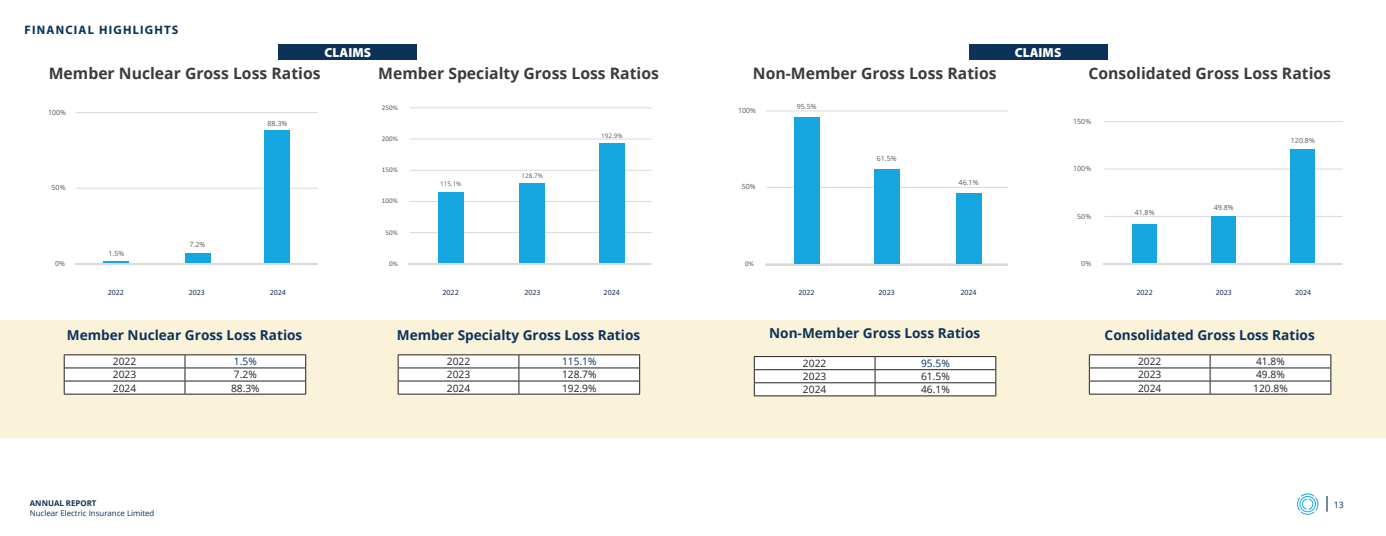
<style>
.page{position:relative;width:1386px;height:536px;background:#fff}
.page>*{position:absolute;margin:0;border:0;box-sizing:border-box;transform-origin:0 0}
.t1{font:700 15.75px "Open Sans";color:#3a3b3a}
.t2{font:700 13.65px "Open Sans";color:#0d3259}
.t3{font:900 13.12px "Myriad Pro";color:#fff}
.t4{font:700 12.25px "Myriad Pro";letter-spacing:.1em;color:#0d3259}
.t5{font:10.24px "Open Sans";color:#231f20}
.t6{font:10.24px "Open Sans";color:#0d3259}
.t7{font:8.75px "Open Sans";color:#0d3259}
.t8{font:7.88px "Myriad Pro";color:#1b315d}
.t9{font:7.88px "Open Sans";color:#0d3259}
.t10{font:700 7.88px "Open Sans";color:#0d3259}
.t11{font:7.09px "Open Sans";color:#595a59}
.t12{font:7.09px "Calibri";color:#595a59}
.t13{font:6.3px "Open Sans";color:#595a59}
.s1{font-size:15.75px}
</style>
<div class="page">
<svg style="left:1297px;top:493px;width:21px;height:21px"></svg>
<div style="left:0;top:320px;width:1386px;height:117px;background:#fbf2da"></div>
<div style="left:279px;top:44px;width:138px;height:15px;background:#0d3259"></div>
<div style="left:969px;top:44px;width:138px;height:15px;background:#0d3259"></div>
<hr style="left:1089px;top:354px;width:121px;height:1px;background:#231f20">
<hr style="left:1210px;top:354px;width:121px;height:1px;background:#231f20">
<svg style="left:1089px;top:355px;width:243px;height:39px"></svg>
<hr style="left:1089px;top:393px;width:121px;height:1px;background:#231f20">
<hr style="left:1210px;top:393px;width:121px;height:1px;background:#231f20">
<svg style="left:754px;top:356px;width:243px;height:40px"></svg>
<hr style="left:754px;top:395px;width:121px;height:1px;background:#231f20">
<hr style="left:875px;top:395px;width:121px;height:1px;background:#231f20">
<hr style="left:398px;top:354px;width:121px;height:1px;background:#231f20">
<hr style="left:519px;top:354px;width:121px;height:1px;background:#231f20">
<svg style="left:398px;top:355px;width:242px;height:38px"></svg>
<hr style="left:398px;top:393px;width:121px;height:1px;background:#231f20">
<hr style="left:519px;top:393px;width:121px;height:1px;background:#231f20">
<hr style="left:64px;top:354px;width:121px;height:1px;background:#231f20">
<hr style="left:185px;top:354px;width:121px;height:1px;background:#231f20">
<svg style="left:64px;top:355px;width:242px;height:38px"></svg>
<hr style="left:64px;top:393px;width:121px;height:1px;background:#231f20">
<hr style="left:185px;top:393px;width:121px;height:1px;background:#231f20">
<hr style="left:76px;top:188px;width:242px;height:1px;background:#d8d9d8">
<hr style="left:76px;top:112px;width:242px;height:1px;background:#d8d9d8">
<hr style="left:104px;top:261px;width:25px;height:3px;background:#16a6df">
<div style="left:185px;top:253px;width:25px;height:11px;background:#16a6df"></div>
<div style="left:265px;top:130px;width:25px;height:134px;background:#16a6df"></div>
<hr style="left:410px;top:263px;width:242px;height:1px;background:#d8d9d8">
<hr style="left:410px;top:232px;width:242px;height:1px;background:#d8d9d8">
<hr style="left:410px;top:201px;width:242px;height:1px;background:#d8d9d8">
<hr style="left:410px;top:170px;width:242px;height:1px;background:#d8d9d8">
<hr style="left:410px;top:139px;width:242px;height:1px;background:#d8d9d8">
<hr style="left:410px;top:107px;width:242px;height:1px;background:#d8d9d8">
<div style="left:438px;top:192px;width:26px;height:72px;background:#16a6df"></div>
<div style="left:520px;top:183px;width:25px;height:81px;background:#16a6df"></div>
<div style="left:599px;top:143px;width:26px;height:121px;background:#16a6df"></div>
<hr style="left:766px;top:263px;width:242px;height:1px;background:#d8d9d8">
<hr style="left:766px;top:187px;width:242px;height:1px;background:#d8d9d8">
<hr style="left:766px;top:111px;width:242px;height:1px;background:#d8d9d8">
<div style="left:794px;top:118px;width:25px;height:146px;background:#16a6df"></div>
<div style="left:874px;top:170px;width:25px;height:94px;background:#16a6df"></div>
<div style="left:956px;top:193px;width:25px;height:71px;background:#16a6df"></div>
<hr style="left:1105px;top:216px;width:238px;height:1px;background:#d8d9d8">
<hr style="left:1105px;top:169px;width:238px;height:1px;background:#d8d9d8">
<hr style="left:1105px;top:121px;width:238px;height:1px;background:#d8d9d8">
<div style="left:1132px;top:224px;width:25px;height:40px;background:#16a6df"></div>
<div style="left:1211px;top:216px;width:25px;height:48px;background:#16a6df"></div>
<div style="left:1290px;top:149px;width:25px;height:115px;background:#16a6df"></div>
<hr style="left:75px;top:263px;width:243px;height:2px;background:#d8d9d8">
<hr style="left:409px;top:263px;width:242px;height:2px;background:#d8d9d8">
<hr style="left:765px;top:264px;width:242px;height:2px;background:#d8d9d8">
<hr style="left:1103px;top:263px;width:240px;height:2px;background:#d8d9d8">
<p class="t4" style="left:24px;top:22px;width:156px">FINANCIAL HIGHLIGHTS</p>
<p class="t3" style="left:325px;top:43px;width:48px">CLAIMS</p>
<p class="t3" style="left:1015px;top:43px;width:48px">CLAIMS</p>
<p class="t1" style="left:49px;top:62px;width:273px">Member Nuclear Gross Loss Ratios</p>
<p class="t1" style="left:378px;top:62px;width:282px">Member Specialty Gross Loss Ratios</p>
<p class="t1" style="left:753px;top:62px;width:245px">Non-Member Gross Loss Ratios</p>
<p class="t1" style="left:1088px;top:62px;width:244px">Consolidated Gross Loss Ratios</p>
<p class="t11" style="left:48px;top:107px;width:19px">100%</p>
<p class="t12" style="left:382px;top:102px;width:17px">250%</p>
<p class="t11" style="left:738px;top:105px;width:19px">100%</p>
<p class="t11" style="left:797px;top:102px;width:21px">95.5%</p>
<p class="t11" style="left:268px;top:118px;width:21px">88.3%</p>
<p class="t11" style="left:1073px;top:116px;width:19px">150%</p>
<p class="t12" style="left:382px;top:134px;width:17px">200%</p>
<p class="t13" style="left:601px;top:132px;width:23px">192.9%</p>
<p class="t11" style="left:1291px;top:136px;width:25px">120.8%</p>
<p class="t11" style="left:877px;top:154px;width:21px">61.5%</p>
<p class="t11" style="left:52px;top:183px;width:15px">50%</p>
<p class="t12" style="left:382px;top:165px;width:17px">150%</p>
<p class="t13" style="left:440px;top:179px;width:23px">115.1%</p>
<p class="t13" style="left:522px;top:172px;width:23px">128.7%</p>
<p class="t11" style="left:742px;top:182px;width:15px">50%</p>
<p class="t11" style="left:959px;top:177px;width:21px">46.1%</p>
<p class="t11" style="left:1073px;top:164px;width:19px">100%</p>
<p class="t12" style="left:382px;top:196px;width:17px">100%</p>
<p class="t11" style="left:1077px;top:211px;width:15px">50%</p>
<p class="t11" style="left:1135px;top:207px;width:21px">41.8%</p>
<p class="t11" style="left:1214px;top:202px;width:21px">49.8%</p>
<p class="t12" style="left:386px;top:227px;width:14px">50%</p>
<p class="t11" style="left:190px;top:239px;width:17px">7.2%</p>
<p class="t11" style="left:108px;top:248px;width:17px">1.5%</p>
<p class="t11" style="left:55px;top:258px;width:11px">0%</p>
<p class="t12" style="left:389px;top:258px;width:10px">0%</p>
<p class="t12" style="left:745px;top:258px;width:10px">0%</p>
<p class="t11" style="left:1081px;top:258px;width:11px">0%</p>
<p class="t8" style="left:108px;top:287px;width:18px">2022</p>
<p class="t8" style="left:189px;top:287px;width:18px">2023</p>
<p class="t8" style="left:270px;top:287px;width:18px">2024</p>
<p class="t8" style="left:443px;top:287px;width:18px">2022</p>
<p class="t8" style="left:524px;top:287px;width:18px">2023</p>
<p class="t8" style="left:604px;top:287px;width:18px">2024</p>
<p class="t8" style="left:799px;top:287px;width:18px">2022</p>
<p class="t8" style="left:879px;top:287px;width:18px">2023</p>
<p class="t8" style="left:960px;top:287px;width:18px">2024</p>
<p class="t8" style="left:1137px;top:287px;width:18px">2022</p>
<p class="t8" style="left:1216px;top:287px;width:18px">2023</p>
<p class="t8" style="left:1295px;top:287px;width:18px">2024</p>
<p class="t2" style="left:67px;top:325px;width:237px">Member Nuclear Gross Loss Ratios</p>
<p class="t5" style="left:113px;top:354px;width:25px">2022</p>
<p class="t6" style="left:234px;top:354px;width:24px">1.5%</p>
<p class="t5" style="left:113px;top:367px;width:25px">2023</p>
<p class="t5" style="left:234px;top:367px;width:24px">7.2%</p>
<p class="t5" style="left:113px;top:380px;width:25px">2024</p>
<p class="t5" style="left:231px;top:380px;width:30px">88.3%</p>
<p class="t10" style="left:30px;top:497px;width:68px">ANNUAL REPORT</p>
<p class="t9" style="left:30px;top:507px;width:126px">Nuclear Electric Insurance Limited</p>
<p class="t2" style="left:397px;top:325px;width:245px">Member Specialty Gross Loss Ratios</p>
<p class="t2" style="left:769px;top:323px;width:213px">Non-Member Gross Loss Ratios</p>
<p class="t2" style="left:1105px;top:325px;width:212px">Consolidated Gross Loss Ratios</p>
<p class="t5" style="left:447px;top:354px;width:25px">2022</p>
<p class="t6" style="left:562px;top:354px;width:36px">115.1%</p>
<p class="t5" style="left:447px;top:367px;width:25px">2023</p>
<p class="t5" style="left:562px;top:367px;width:36px">128.7%</p>
<p class="t5" style="left:447px;top:380px;width:25px">2024</p>
<p class="t5" style="left:562px;top:380px;width:36px">192.9%</p>
<p class="t5" style="left:803px;top:356px;width:25px">2022</p>
<p class="t6" style="left:921px;top:356px;width:30px">95.5%</p>
<p class="t5" style="left:803px;top:369px;width:25px">2023</p>
<p class="t5" style="left:921px;top:369px;width:30px">61.5%</p>
<p class="t5" style="left:803px;top:382px;width:25px">2024</p>
<p class="t5" style="left:921px;top:382px;width:30px">46.1%</p>
<p class="t5" style="left:1138px;top:354px;width:25px">2022</p>
<p class="t5" style="left:1256px;top:354px;width:30px">41.8%</p>
<p class="t5" style="left:1138px;top:367px;width:25px">2023</p>
<p class="t5" style="left:1256px;top:367px;width:30px">49.8%</p>
<p class="t5" style="left:1138px;top:380px;width:25px">2024</p>
<p class="t5" style="left:1253px;top:380px;width:36px">120.8%</p>
<p class="t7" style="left:1323px;top:499px;width:22px"><span class="s1">|</span> 13</p>
</div>
